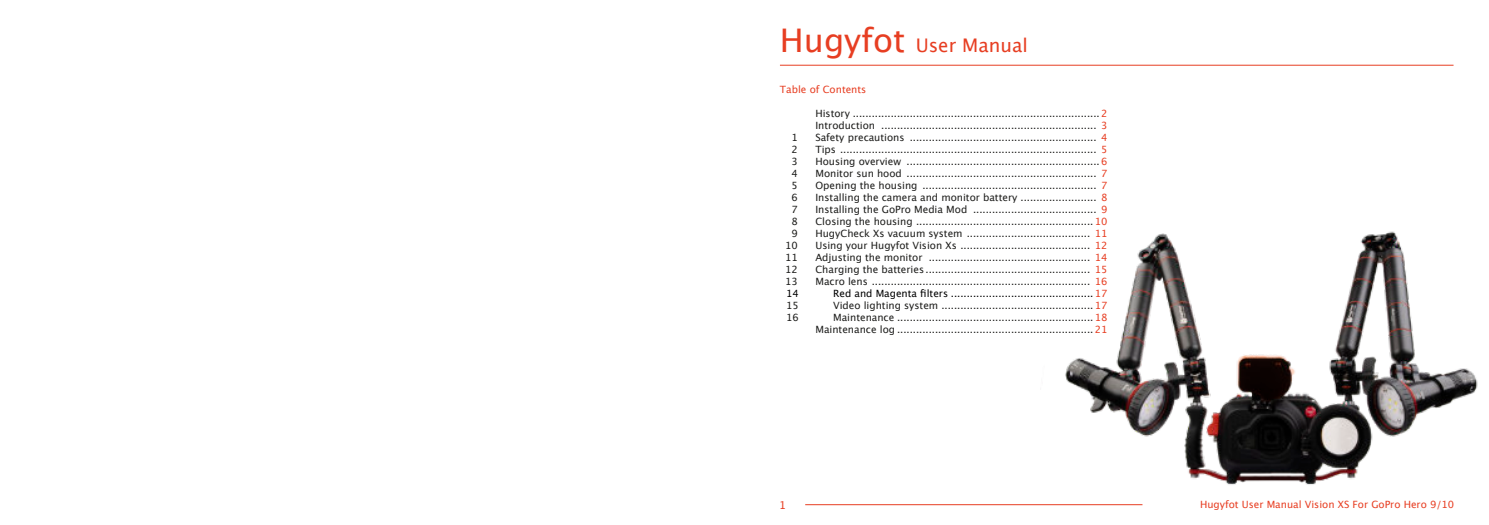
<style>
.page{position:relative;width:1489px;height:525px;background:#fff}
.page>*{position:absolute;margin:0;border:0;box-sizing:border-box;transform-origin:0 0}
.t1{font:18.75px "Lucida Grande";color:#e73e22}
.t2{font:10.75px "Lucida Grande";color:#e73e22}
.t3{font:10px/12px "Lucida Grande";color:#1d1d1b}
.t4{font:10px "Lucida Grande";color:#000}
.t5{font:10px "Lucida Grande";color:#e73e22}
.s1{font-size:32.5px}
.s2{color:#e73e22}
</style>
<div class="page">
<hr style="left:805px;top:504px;width:337px;height:1px;background:#e73e22">
<hr style="left:780px;top:65px;width:673px;height:1px;background:#e73e22">
<img style="left:1040px;top:231px;width:438px;height:275px">
<h1 class="t1" style="left:780px;top:37px;width:249px"><span class="s1">Hugyfot</span> User Manual</h1>
<p class="t5" style="left:780px;top:85px;width:88px">Table of Contents</p>
<p class="t3" style="left:815px;top:108px;width:294px">History .............................................................................. <span class="s2">2<br></span>Introduction .................................................................... <span class="s2">3</span></p>
<p class="t3" style="left:791px;top:132px;width:8px">1</p>
<p class="t3" style="left:815px;top:132px;width:294px">Safety precautions ........................................................... <span class="s2">4</span></p>
<p class="t3" style="left:791px;top:144px;width:8px">2</p>
<p class="t3" style="left:815px;top:144px;width:294px">Tips ................................................................................. <span class="s2">5</span></p>
<p class="t3" style="left:791px;top:156px;width:8px">3</p>
<p class="t3" style="left:815px;top:156px;width:294px">Housing overview ............................................................. <span class="s2">6</span></p>
<p class="t3" style="left:791px;top:168px;width:8px">4</p>
<p class="t3" style="left:815px;top:168px;width:294px">Monitor sun hood ............................................................ <span class="s2">7</span></p>
<p class="t3" style="left:791px;top:180px;width:8px">5</p>
<p class="t3" style="left:815px;top:180px;width:294px">Opening the housing ....................................................... <span class="s2">7</span></p>
<p class="t3" style="left:791px;top:192px;width:8px">6</p>
<p class="t3" style="left:815px;top:192px;width:294px">Installing the camera and monitor battery ........................ <span class="s2">8</span></p>
<p class="t3" style="left:791px;top:204px;width:8px">7</p>
<p class="t3" style="left:815px;top:204px;width:294px">Installing the GoPro Media Mod ....................................... <span class="s2">9</span></p>
<p class="t3" style="left:791px;top:216px;width:8px">8</p>
<p class="t3" style="left:815px;top:216px;width:294px">Closing the housing ........................................................ <span class="s2">10</span></p>
<p class="t3" style="left:791px;top:228px;width:8px">9</p>
<p class="t3" style="left:815px;top:228px;width:294px">HugyCheck Xs vacuum system ....................................... <span class="s2">11</span></p>
<p class="t3" style="left:785px;top:240px;width:14px">10</p>
<p class="t3" style="left:815px;top:240px;width:294px">Using your Hugyfot Vision Xs ......................................... <span class="s2">12</span></p>
<p class="t3" style="left:785px;top:252px;width:14px">11</p>
<p class="t3" style="left:815px;top:252px;width:294px">Adjusting the monitor ................................................... <span class="s2">14</span></p>
<p class="t3" style="left:785px;top:264px;width:14px">12</p>
<p class="t3" style="left:815px;top:264px;width:294px">Charging the batteries .................................................... <span class="s2">15</span></p>
<p class="t3" style="left:785px;top:276px;width:14px">13</p>
<p class="t3" style="left:815px;top:276px;width:294px">Macro lens ..................................................................... <span class="s2">16</span></p>
<p class="t4" style="left:786px;top:289px;width:14px">14</p>
<p class="t4" style="left:833px;top:289px;width:276px">Red and Magenta filters ............................................. <span class="s2">17</span></p>
<p class="t3" style="left:786px;top:300px;width:14px">15</p>
<p class="t3" style="left:833px;top:300px;width:276px">Video lighting system ................................................ <span class="s2">17</span></p>
<p class="t3" style="left:786px;top:312px;width:14px">16</p>
<p class="t3" style="left:815px;top:312px;width:294px;text-align:right">Maintenance .............................................................. <span class="s2">18<br></span>Maintenance log .............................................................. <span class="s2">21</span></p>
<p class="t2" style="left:779px;top:500px;width:8px">1</p>
<p class="t5" style="left:1199px;top:500px;width:256px">Hugyfot User Manual Vision XS For GoPro Hero 9/10</p>
</div>
